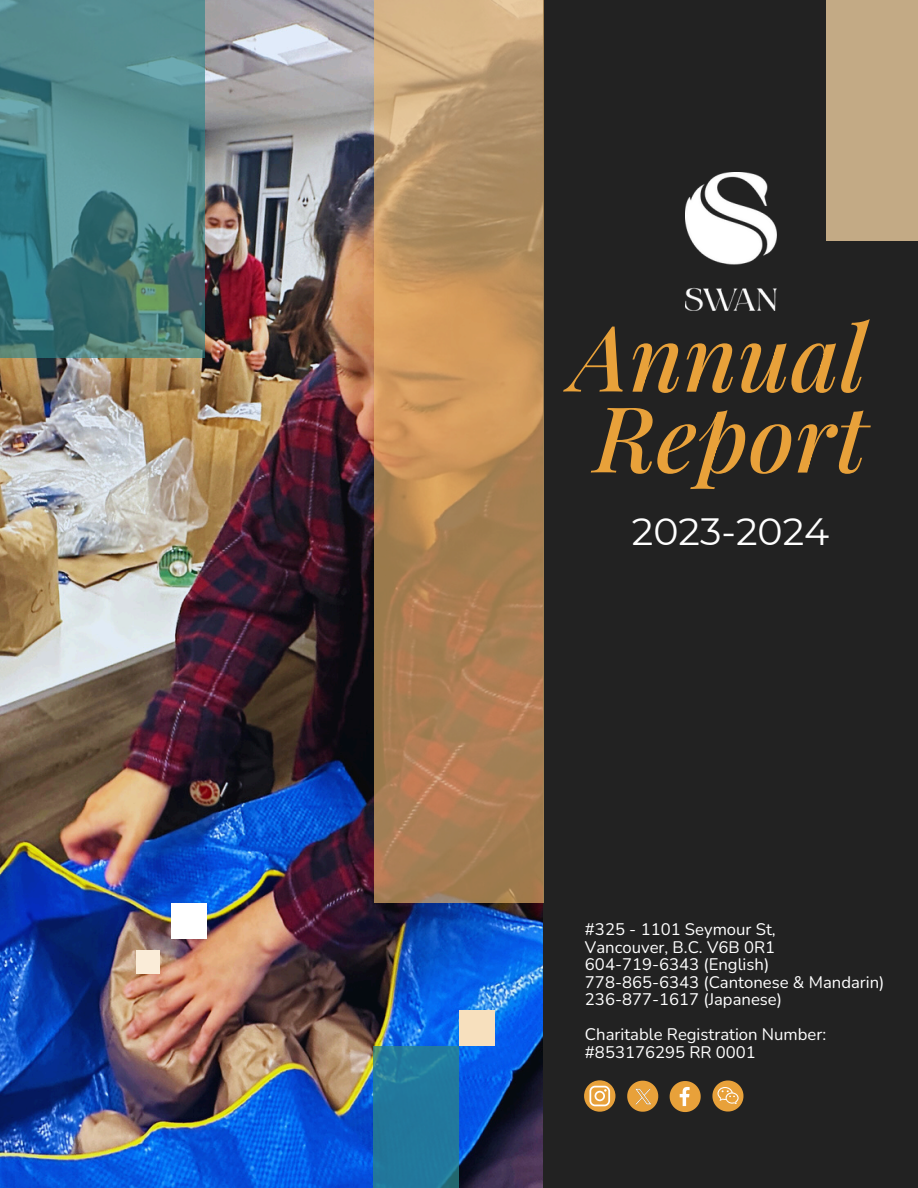
<style>
.page{position:relative;width:918px;height:1188px;background:#222}
.page>*{position:absolute;margin:0;border:0;box-sizing:border-box;transform-origin:0 0}
.t1{font:italic 500 91.35px/80.8px "Playfair Display";letter-spacing:.005em;color:#e8a13a}
.t2{font:37.95px "Montserrat";color:#fff}
.t3{font:16.65px "Nunito";color:#fff}
</style>
<div class="page">
<img style="left:0;top:0;width:543px;height:1188px">
<svg style="left:374px;top:0;width:170px;height:903px;background:#b88d5d"></svg>
<svg style="left:0;top:0;width:204px;height:357px;background:#4b8386"></svg>
<div style="left:374px;top:1046px;width:85px;height:142px;background:#22789d"></div>
<div style="left:826px;top:0;width:92px;height:241px;background:#c3aa85"></div>
<div style="left:459px;top:1011px;width:35px;height:35px;background:#f7e0be"></div>
<div style="left:171px;top:903px;width:35px;height:36px;background:#fff"></div>
<div style="left:136px;top:951px;width:24px;height:23px;background:#faecd8"></div>
<img style="left:685px;top:172px;width:91px;height:139px">
<svg style="left:670px;top:1081px;width:31px;height:31px"></svg>
<svg style="left:584px;top:1080px;width:31px;height:32px"></svg>
<svg style="left:712px;top:1080px;width:31px;height:32px"></svg>
<svg style="left:627px;top:1084px;width:31px;height:25px"></svg>
<img style="left:631px;top:1081px;width:21px;height:31px">
<h2 class="t1" style="left:571px;top:313px;width:297px">Annual<br>Report</h2>
<h1 class="t2" style="left:632px;top:508px;width:199px">2023-2024</h1>
<p class="t3" style="left:585px;top:918px;width:192px">#325 - 1101 Seymour St,</p>
<p class="t3" style="left:585px;top:936px;width:192px">Vancouver, B.C. V6B 0R1</p>
<p class="t3" style="left:585px;top:953px;width:186px">604-719-6343 (English)</p>
<p class="t3" style="left:585px;top:971px;width:301px">778-865-6343 (Cantonese &amp; Mandarin)</p>
<p class="t3" style="left:585px;top:988px;width:199px">236-877-1617 (Japanese)</p>
<p class="t3" style="left:585px;top:1024px;width:243px">Charitable Registration Number:</p>
<p class="t3" style="left:585px;top:1041px;width:172px">#853176295 RR 0001</p>
</div>
